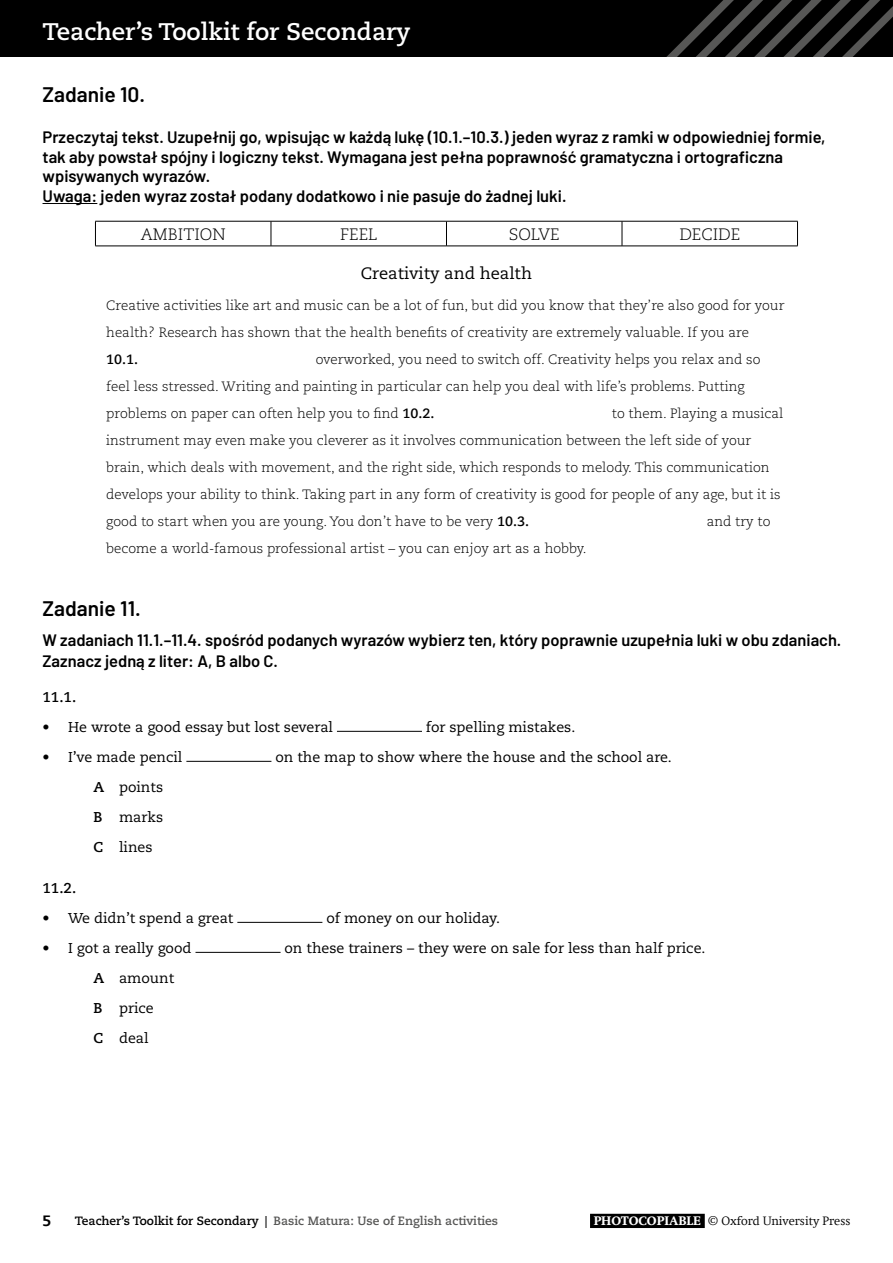
<style>
.page{position:relative;width:893px;height:1263px;background:#fff}
.page>*{position:absolute;margin:0;border:0;box-sizing:border-box;transform-origin:0 0}
.t1{font:700 24px "Caecilia LT Std";color:#fff}
.H4_Text_Head_A{font:600 21px "Barlow";color:#000}
.H4_Text_Head_B{font:600 16.5px/19.8px "Barlow";color:#000}
.P_Intro_Polish{font:600 16.5px/21px "Barlow";color:#000}
.design_instruction{font:300 16.5px "Caecilia LT Std";color:#000}
.P_Facs_Text_Head{font:16.5px "Caecilia LT Std";color:#000}
.t2{font:800 15px "Caecilia LT Std";color:#000}
.P_Text_A_B_etc{font:14.25px "Caecilia LT Std";color:#000}
.P_Text_A_B_etc_Indented{font:14.25px "Caecilia LT Std";color:#000}
.P_Text_A_B_etc_SP{font:700 14.25px "Caecilia LT Std";color:#000}
.P_Facs_Text{font:300 13.5px/27px "Caecilia LT Std";color:#000}
.t3{font:700 12px "Caecilia LT Std";color:#575756}
.t4{font:300 12px "OUP2 Swift";color:#000}
.s1{font-weight:700}
.s2{color:#000}
.s3{font-weight:700;color:#fff}
</style>
<div class="page">
<div style="left:590px;top:1214px;width:115px;height:14px;background:#000"></div>
<div style="left:0;top:0;width:893px;height:57px;background:#000"></div>
<svg style="left:666px;top:0;width:227px;height:57px"></svg>
<hr style="left:43px;top:203px;width:54px;height:1px;background:#000">
<hr style="left:95px;top:221px;width:176px;height:1px;background:#000">
<svg style="left:95px;top:221px;width:1px;height:25px"></svg>
<hr style="left:271px;top:221px;width:175px;height:1px;background:#000">
<svg style="left:271px;top:221px;width:1px;height:25px"></svg>
<hr style="left:446px;top:221px;width:176px;height:1px;background:#000">
<svg style="left:446px;top:221px;width:1px;height:25px"></svg>
<hr style="left:622px;top:221px;width:176px;height:1px;background:#000">
<svg style="left:622px;top:221px;width:1px;height:25px"></svg>
<svg style="left:797px;top:221px;width:1px;height:25px"></svg>
<hr style="left:95px;top:246px;width:176px;height:1px;background:#000">
<hr style="left:271px;top:246px;width:175px;height:1px;background:#000">
<hr style="left:446px;top:246px;width:176px;height:1px;background:#000">
<hr style="left:622px;top:246px;width:176px;height:1px;background:#000">
<hr style="left:337px;top:731px;width:85px;height:1px;background:#000">
<hr style="left:186px;top:761px;width:85px;height:1px;background:#000">
<hr style="left:237px;top:922px;width:85px;height:1px;background:#000">
<hr style="left:195px;top:952px;width:86px;height:1px;background:#000">
<h1 class="t1" style="left:43px;top:18px;width:370px">Teacher’s Toolkit for Secondary</h1>
<p class="H4_Text_Head_A" style="left:43px;top:79px;width:104px">Zadanie 10.</p>
<p class="H4_Text_Head_B" style="left:43px;top:126px;width:785px">Przeczytaj tekst. Uzupełnij go, wpisując w każdą lukę (10.1.–10.3.) jeden wyraz z ramki w odpowiedniej formie, tak aby powstał spójny i logiczny tekst. Wymagana jest pełna poprawność gramatyczna i ortograficzna wpisywanych wyrazów.<br>Uwaga: jeden wyraz został podany dodatkowo i nie pasuje do żadnej luki.</p>
<p class="design_instruction" style="left:141px;top:225px;width:86px">AMBITION</p>
<p class="design_instruction" style="left:340px;top:225px;width:39px">FEEL</p>
<p class="design_instruction" style="left:509px;top:225px;width:52px">SOLVE</p>
<p class="design_instruction" style="left:679px;top:225px;width:62px">DECIDE</p>
<p class="P_Facs_Text_Head" style="left:361px;top:264px;width:173px">Creativity and health</p>
<p class="P_Facs_Text" style="left:106px;top:293px;width:680px">Creative activities like art and music can be a lot of fun, but did you know that they’re also good for your health? Research has shown that the health benefits of creativity are extremely valuable. If you are<br><span class="s1">10.1.</span></p>
<p class="P_Facs_Text" style="left:106px;top:347px;width:656px;text-indent:210px">overworked, you need to switch off. Creativity helps you relax and so feel less stressed. Writing and painting in particular can help you deal with life’s problems. Putting problems on paper can often help you to find <span class="s1">10.2.</span></p>
<p class="P_Facs_Text" style="left:106px;top:401px;width:679px;text-indent:505px">to them. Playing a musical instrument may even make you cleverer as it involves communication between the left side of your brain, which deals with movement, and the right side, which responds to melody. This communication develops your ability to think. Taking part in any form of creativity is good for people of any age, but it is good to start when you are young. You don’t have to be very <span class="s1">10.3.</span></p>
<p class="P_Facs_Text" style="left:707px;top:509px;width:65px">and try to</p>
<p class="P_Facs_Text" style="left:106px;top:536px;width:482px">become a world-famous professional artist – you can enjoy art as a hobby.</p>
<p class="H4_Text_Head_A" style="left:43px;top:593px;width:100px">Zadanie 11.</p>
<p class="P_Intro_Polish" style="left:43px;top:628px;width:800px">W zadaniach 11.1.–11.4. spośród podanych wyrazów wybierz ten, który poprawnie uzupełnia luki w obu zdaniach.<br>Zaznacz jedną z liter: A, B albo C.</p>
<p class="P_Text_A_B_etc_SP" style="left:43px;top:688px;width:35px">11.1.</p>
<p class="P_Text_A_B_etc" style="left:43px;top:718px;width:292px"><span class="s1">•</span> He wrote a good essay but lost several</p>
<p class="P_Text_A_B_etc" style="left:426px;top:718px;width:151px">for spelling mistakes.</p>
<p class="P_Text_A_B_etc" style="left:43px;top:748px;width:141px"><span class="s1">•</span> I’ve made pencil</p>
<p class="P_Text_A_B_etc" style="left:275px;top:748px;width:398px">on the map to show where the house and the school are.</p>
<p class="P_Text_A_B_etc_Indented" style="left:94px;top:778px;width:71px"><span class="s1">A</span> points</p>
<p class="P_Text_A_B_etc_Indented" style="left:94px;top:808px;width:71px"><span class="s1">B</span> marks</p>
<p class="P_Text_A_B_etc_Indented" style="left:94px;top:838px;width:61px"><span class="s1">C</span> lines</p>
<p class="P_Text_A_B_etc_SP" style="left:43px;top:879px;width:35px">11.2.</p>
<p class="P_Text_A_B_etc" style="left:43px;top:909px;width:192px"><span class="s1">•</span> We didn’t spend a great</p>
<p class="P_Text_A_B_etc" style="left:326px;top:909px;width:175px">of money on our holiday.</p>
<p class="P_Text_A_B_etc" style="left:43px;top:939px;width:151px"><span class="s1">•</span> I got a really good</p>
<p class="P_Text_A_B_etc" style="left:284px;top:939px;width:422px">on these trainers – they were on sale for less than half price.</p>
<p class="P_Text_A_B_etc_Indented" style="left:94px;top:969px;width:82px"><span class="s1">A</span> amount</p>
<p class="P_Text_A_B_etc_Indented" style="left:94px;top:999px;width:62px"><span class="s1">B</span> price</p>
<p class="P_Text_A_B_etc_Indented" style="left:94px;top:1029px;width:57px"><span class="s1">C</span> deal</p>
<p class="t2" style="left:43px;top:1212px;width:10px">5</p>
<p class="t3" style="left:75px;top:1214px;width:425px"><span class="s2">Teacher’s Toolkit for Secondary |</span> Basic Matura: Use of English activities</p>
<p class="t4" style="left:594px;top:1214px;width:258px"><span class="s3">PHOTOCOPIABLE</span> © Oxford University Press</p>
</div>
